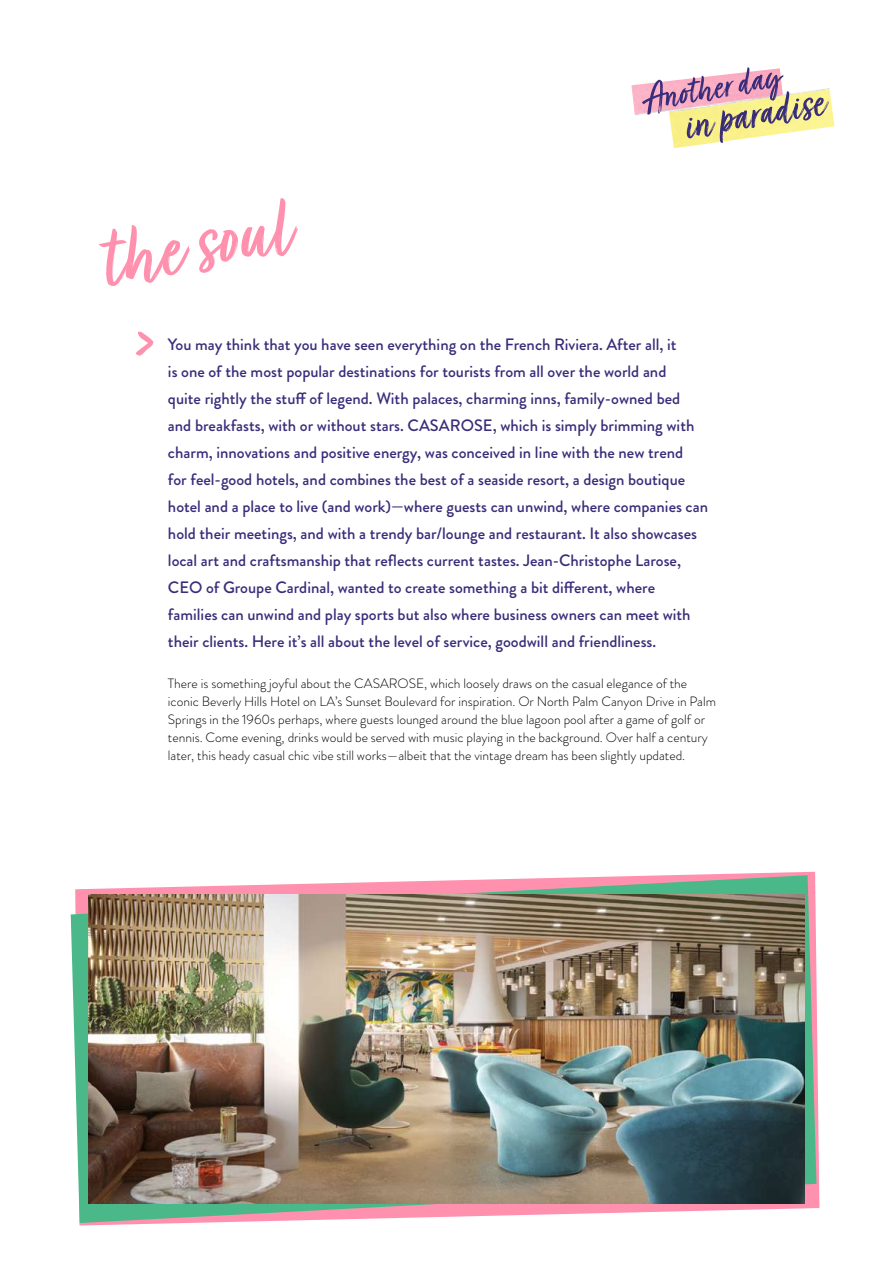
<style>
.page{position:relative;width:893px;height:1263px;background:#fff}
.page>*{position:absolute;margin:0;border:0;box-sizing:border-box;transform-origin:0 0}
.t1{font:97.2px "Turbinado Pro";color:#ff91af}
.t2{font:500 16.5px/27px "Brandon Grotesque";color:#392d7a}
.t3{font:300 13.5px/18px "Brandon Grotesque";color:#000}
</style>
<div class="page">
<img style="left:631px;top:84px;width:11px;height:32px">
<img style="left:673px;top:88px;width:162px;height:60px">
<svg style="left:642px;top:67px;width:187px;height:76px"></svg>
<svg style="left:71px;top:875px;width:745px;height:348px"></svg>
<img style="left:89px;top:894px;width:715px;height:309px">
<h1 class="t1" style="left:91px;top:210px;width:194px;rotate:-11deg">the soul</h1>
<p class="t2" style="left:168px;top:331px;width:542px">You may think that you have seen everything on the French Riviera. After all, it<br>is one of the most popular destinations for tourists from all over the world and<br>quite rightly the stuff of legend. With palaces, charming inns, family-owned bed<br>and breakfasts, with or without stars. CASAROSE, which is simply brimming with charm, innovations and positive energy, was conceived in line with the new trend<br>for feel-good hotels, and combines the best of a seaside resort, a design boutique hotel and a place to live (and work)—where guests can unwind, where companies can hold their meetings, and with a trendy bar/lounge and restaurant. It also showcases local art and craftsmanship that reflects current tastes. Jean-Christophe Larose, CEO of Groupe Cardinal, wanted to create something a bit different, where families can unwind and play sports but also where business owners can meet with their clients. Here it’s all about the level of service, goodwill and friendliness.</p>
<p class="t3" style="left:168px;top:674px;width:549px">There is something joyful about the CASAROSE, which loosely draws on the casual elegance of the iconic Beverly Hills Hotel on LA’s Sunset Boulevard for inspiration. Or North Palm Canyon Drive in Palm Springs in the 1960s perhaps, where guests lounged around the blue lagoon pool after a game of golf or tennis. Come evening, drinks would be served with music playing in the background. Over half a century later, this heady casual chic vibe still works—albeit that the vintage dream has been slightly updated.</p>
</div>
